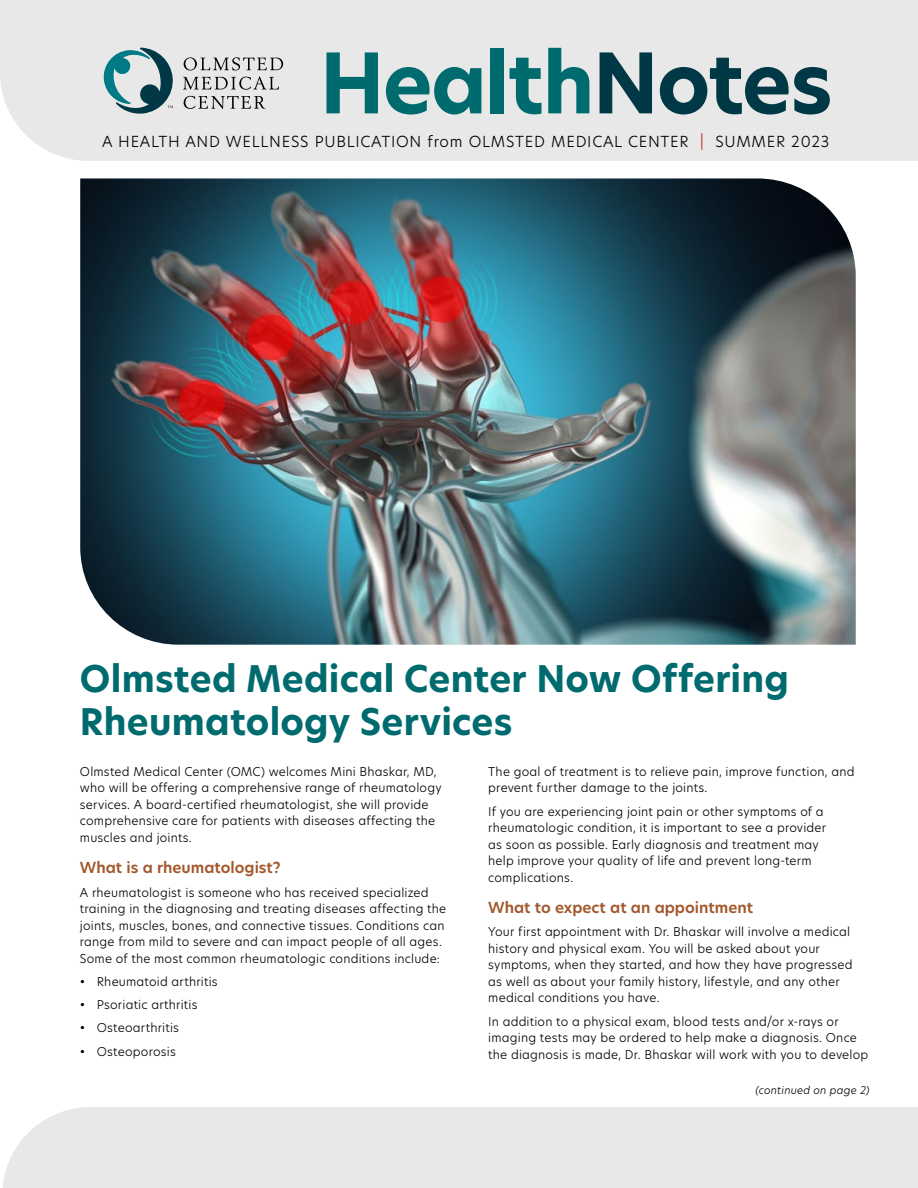
<style>
.page{position:relative;width:918px;height:1188px;background:#fff}
.page>*{position:absolute;margin:0;border:0;box-sizing:border-box;transform-origin:0 0}
.t1{font:700 81.6px "New Hero";letter-spacing:-.02em;color:#006b6e}
.t2{font:700 36px/43.5px "New Hero";letter-spacing:.005em;color:#006b6e}
.t3{font:300 15px "New Hero";letter-spacing:.05em;color:#000}
.t4{font:600 15px "New Hero";color:#a2572c}
.t5{font:300 12px/16.5px "New Hero";letter-spacing:.015em;color:#000}
.t6{font:italic 300 10.5px "New Hero";letter-spacing:.02em;color:#000}
.s1{color:#003846}
.s2{color:#c0311a}
</style>
<div class="page">
<div style="left:3px;top:1107px;width:915px;height:81px;background:#e8e8e8"></div>
<img style="left:80px;top:178px;width:776px;height:467px">
<div style="left:0;top:0;width:918px;height:161px;background:#e8e8e8"></div>
<svg style="left:184px;top:57px;width:99px;height:13px"></svg>
<svg style="left:183px;top:76px;width:96px;height:14px"></svg>
<svg style="left:184px;top:96px;width:82px;height:13px"></svg>
<svg style="left:104px;top:48px;width:70px;height:66px;background:#85a8ae"></svg>
<h1 class="t1" style="left:320px;top:28px;width:514px">Health<span class="s1">Notes</span></h1>
<p class="t3" style="left:102px;top:131px;width:729px">A HEALTH AND WELLNESS PUBLICATION from OLMSTED MEDICAL CENTER <span class="s2">|</span> SUMMER 2023</p>
<h2 class="t2" style="left:80px;top:657px;width:710px">Olmsted Medical Center Now Offering<br>Rheumatology Services</h2>
<p class="t5" style="left:80px;top:763px;width:363px">Olmsted Medical Center (OMC) welcomes Mini Bhaskar, MD, who will be offering a comprehensive range of rheumatology services. A board-certified rheumatologist, she will provide comprehensive care for patients with diseases affecting the muscles and joints.</p>
<p class="t4" style="left:80px;top:858px;width:202px">What is a rheumatologist?</p>
<p class="t5" style="left:80px;top:884px;width:368px">A rheumatologist is someone who has received specialized training in the diagnosing and treating diseases affecting the joints, muscles, bones, and connective tissues. Conditions can range from mild to severe and can impact people of all ages.<br>Some of the most common rheumatologic conditions include:</p>
<p class="t5" style="left:80px;top:973px;width:139px">• Rheumatoid arthritis</p>
<p class="t5" style="left:80px;top:996px;width:119px">• Psoriatic arthritis</p>
<p class="t5" style="left:80px;top:1019px;width:101px">• Osteoarthritis</p>
<p class="t5" style="left:80px;top:1043px;width:97px">• Osteoporosis</p>
<p class="t5" style="left:488px;top:763px;width:368px">The goal of treatment is to relieve pain, improve function, and prevent further damage to the joints.</p>
<p class="t5" style="left:488px;top:803px;width:339px">If you are experiencing joint pain or other symptoms of a rheumatologic condition, it is important to see a provider as soon as possible. Early diagnosis and treatment may help improve your quality of life and prevent long-term complications.</p>
<p class="t4" style="left:488px;top:897px;width:266px">What to expect at an appointment</p>
<p class="t5" style="left:488px;top:923px;width:366px">Your first appointment with Dr. Bhaskar will involve a medical history and physical exam. You will be asked about your symptoms, when they started, and how they have progressed as well as about your family history, lifestyle, and any other medical conditions you have.</p>
<p class="t5" style="left:488px;top:1013px;width:382px">In addition to a physical exam, blood tests and/or x-rays or imaging tests may be ordered to help make a diagnosis. Once the diagnosis is made, Dr. Bhaskar will work with you to develop</p>
<p class="t6" style="left:756px;top:1083px;width:116px">(continued on page 2)</p>
</div>
